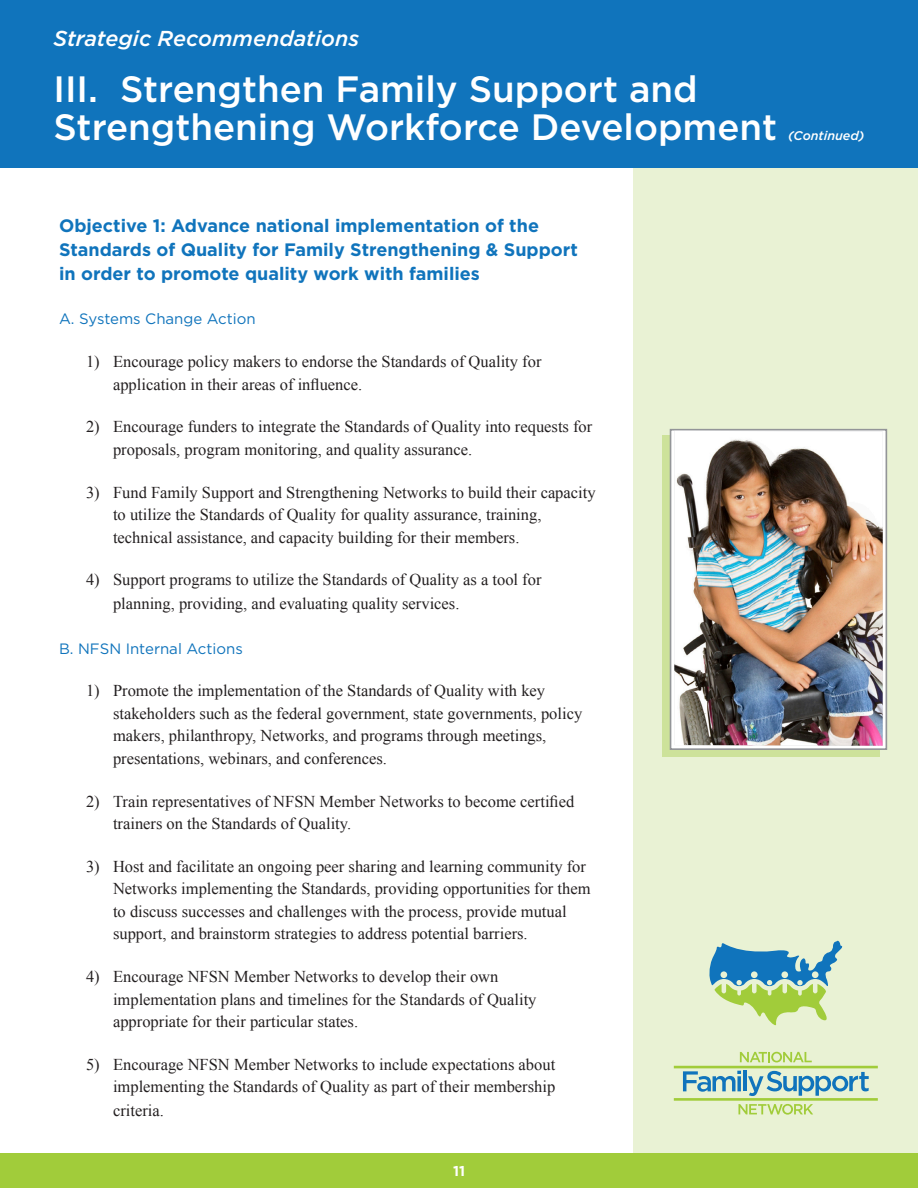
<style>
.page{position:relative;width:918px;height:1188px;background:#fff}
.page>*{position:absolute;margin:0;border:0;box-sizing:border-box;transform-origin:0 0}
.t1{font:500 36.6px/38px "Gotham";color:#fff}
.t2{font:italic 500 21.6px "Gotham";color:#fff}
.SUBHEAD-1{font:700 18px/24px "Gotham";color:#1074bc}
.t3{font:16.5px/22.5px "Times New Roman";color:#231f20}
.SUBHEAD-2{font:15px "Gotham";color:#1074bc}
.t4{font:700 14.25px "Gotham";color:#fff}
.t5{font:italic 500 12.6px "Gotham";color:#fff}
</style>
<div class="page">
<div style="left:634px;top:154px;width:284px;height:1000px;background:#e9f2d4"></div>
<svg style="left:709px;top:940px;width:134px;height:86px"></svg>
<svg style="left:683px;top:1071px;width:58px;height:21px"></svg>
<svg style="left:737px;top:1076px;width:4px;height:15px"></svg>
<hr style="left:743px;top:1071px;width:3px;height:20px;background:#1074bc">
<svg style="left:748px;top:1071px;width:121px;height:25px"></svg>
<svg style="left:738px;top:1104px;width:75px;height:11px"></svg>
<svg style="left:740px;top:1052px;width:72px;height:10px"></svg>
<hr style="left:674px;top:1066px;width:204px;height:2px;background:#a1cc3a">
<hr style="left:674px;top:1098px;width:204px;height:3px;background:#a1cc3a">
<div style="left:0;top:0;width:918px;height:168px;background:#1074bc"></div>
<div style="left:663px;top:435px;width:217px;height:321px;background:#cde29a"></div>
<div style="left:670px;top:429px;width:217px;height:321px;background:#fff;border:2px solid #939598"></div>
<img style="left:674px;top:431px;width:209px;height:315px">
<div style="left:0;top:1154px;width:918px;height:34px;background:#a1cc3a"></div>
<p class="t2" style="left:53px;top:26px;width:307px">Strategic Recommendations</p>
<p class="t1" style="left:53px;top:69px;width:725px">III. Strengthen Family Support and<br>Strengthening Workforce Development</p>
<p class="t5" style="left:788px;top:128px;width:78px">(Continued)</p>
<p class="SUBHEAD-1" style="left:59px;top:213px;width:520px">Objective 1: Advance national implementation of the<br>Standards of Quality for Family Strengthening &amp; Support in order to promote quality work with families</p>
<p class="SUBHEAD-2" style="left:59px;top:311px;width:198px">A. Systems Change Action</p>
<p class="t3" style="left:113px;top:350px;width:430px;text-indent:-27px">1) Encourage policy makers to endorse the Standards of Quality for application in their areas of influence.</p>
<p class="t3" style="left:113px;top:415px;width:481px;text-indent:-27px">2) Encourage funders to integrate the Standards of Quality into requests for proposals, program monitoring, and quality assurance.</p>
<p class="t3" style="left:113px;top:481px;width:484px;text-indent:-27px">3) Fund Family Support and Strengthening Networks to build their capacity to utilize the Standards of Quality for quality assurance, training, technical assistance, and capacity building for their members.</p>
<p class="t3" style="left:113px;top:568px;width:430px;line-height:24px;text-indent:-27px">4) Support programs to utilize the Standards of Quality as a tool for planning, providing, and evaluating quality services.</p>
<p class="SUBHEAD-2" style="left:59px;top:640px;width:185px">B. NFSN Internal Actions</p>
<p class="t3" style="left:113px;top:679px;width:471px;text-indent:-27px">1) Promote the implementation of the Standards of Quality with key stakeholders such as the federal government, state governments, policy makers, philanthropy, Networks, and programs through meetings, presentations, webinars, and conferences.</p>
<p class="t3" style="left:113px;top:790px;width:463px;text-indent:-27px">2) Train representatives of NFSN Member Networks to become certified trainers on the Standards of Quality.</p>
<p class="t3" style="left:113px;top:855px;width:479px;text-indent:-27px">3) Host and facilitate an ongoing peer sharing and learning community for Networks implementing the Standards, providing opportunities for them to discuss successes and challenges with the process, provide mutual support, and brainstorm strategies to address potential barriers.</p>
<p class="t3" style="left:113px;top:965px;width:425px;text-indent:-27px">4) Encourage NFSN Member Networks to develop their own implementation plans and timelines for the Standards of Quality appropriate for their particular states.</p>
<p class="t3" style="left:86px;top:1053px;width:471px;text-align:right">5) Encourage NFSN Member Networks to include expectations about implementing the Standards of Quality as part of their membership</p>
<p class="t3" style="left:113px;top:1099px;width:52px">criteria.</p>
<p class="t4" style="left:453px;top:1163px;width:14px">11</p>
</div>
